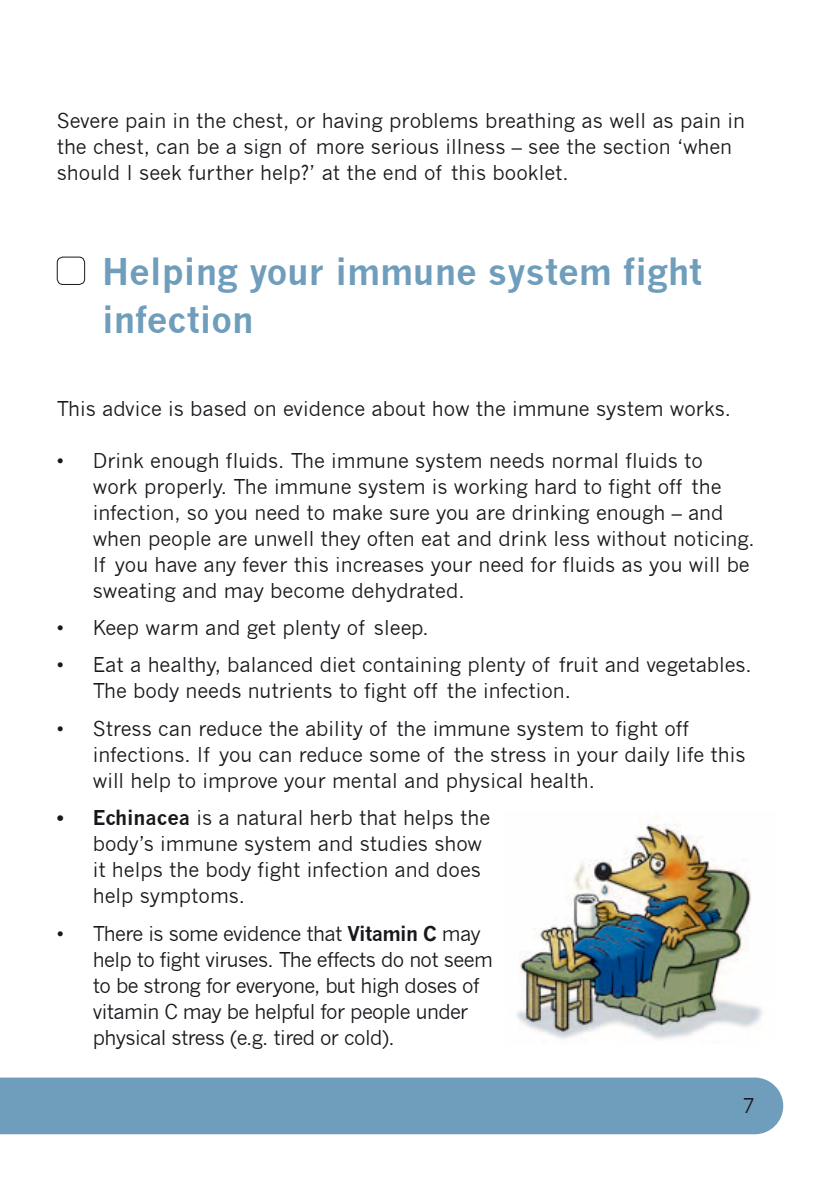
<style>
.page{position:relative;width:840px;height:1191px;background:#fff}
.page>*{position:absolute;margin:0;border:0;box-sizing:border-box;transform-origin:0 0}
.t1{font:700 36px/48px "News Gothic";color:#6f9dbc}
.t2{font:20px/26px "News Gothic";color:#1a171c}
.t3{font:20px/26px "News Gothic";letter-spacing:-.03em;color:#1a171c}
.s1{font-weight:700}
</style>
<div class="page">
<div style="left:0;top:1077px;width:782px;height:57px;background:#6f9dbc"></div>
<div style="left:57px;top:257px;width:28px;height:28px;border:1px solid #1a171c;border-radius:6px"></div>
<img style="left:516px;top:815px;width:246px;height:225px">
<p class="t2" style="left:57px;top:108px;width:689px">Severe pain in the chest, or having problems breathing as well as pain in the chest, can be a sign of more serious illness – see the section ‘when should I seek further help?’ at the end of this booklet.</p>
<h1 class="t1" style="left:102px;top:247px;width:601px">Helping your immune system fight infection</h1>
<p class="t2" style="left:57px;top:395px;width:675px">This advice is based on evidence about how the immune system works.</p>
<p class="t2" style="left:93px;top:447px;width:663px;text-indent:-36px">• Drink enough fluids. The immune system needs normal fluids to<br>work properly. The immune system is working hard to fight off the infection, so you need to make sure you are drinking enough – and when people are unwell they often eat and drink less without noticing.<br>If you have any fever this increases your need for fluids as you will be sweating and may become dehydrated.</p>
<p class="t2" style="left:57px;top:615px;width:373px">• Keep warm and get plenty of sleep.</p>
<p class="t2" style="left:93px;top:652px;width:660px;text-indent:-36px">• Eat a healthy, balanced diet containing plenty of fruit and vegetables.<br>The body needs nutrients to fight off the infection.</p>
<p class="t2" style="left:93px;top:715px;width:654px;text-indent:-36px">• Stress can reduce the ability of the immune system to fight off infections. If you can reduce some of the stress in your daily life this will help to improve your mental and physical health.</p>
<p class="t2" style="left:93px;top:805px;width:399px;text-indent:-36px"><span class="s1">• Echinacea</span> is a natural herb that helps the body’s immune system and studies show it helps the body fight infection and does help symptoms.</p>
<p class="t3" style="left:93px;top:920px;width:401px;text-indent:-36px">• There is some evidence that <span class="s1">Vitamin C</span> may help to fight viruses. The effects do not seem to be strong for everyone, but high doses of vitamin C may be helpful for people under physical stress (e.g. tired or cold).</p>
<p class="t2" style="left:742px;top:1093px;width:14px">7</p>
</div>
